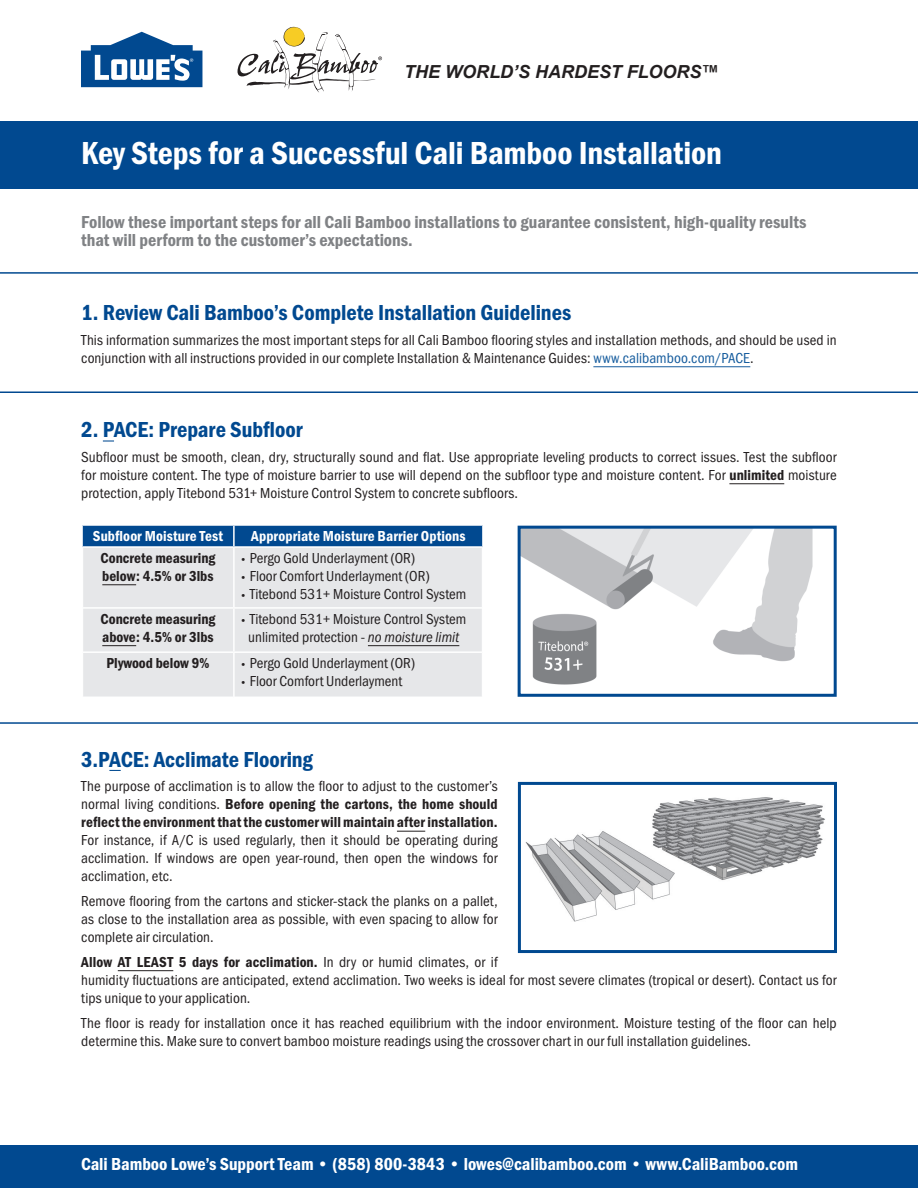
<style>
.page{position:relative;width:918px;height:1188px;background:#fff}
.page>*{position:absolute;margin:0;border:0;box-sizing:border-box;transform-origin:0 0}
.t1{font:33px "Franklin Gothic URW Con Dem";letter-spacing:-.005em;color:#fff}
.t2{font:22.5px "Franklin Gothic URW Con Dem";letter-spacing:-.005em;color:#014990}
.t3{font:18px/18px "Franklin Gothic URW Con Dem";color:#808285}
.t4{font:18px "Franklin Gothic URW Con Dem";color:#fff}
.t5{font:italic 700 18px "Arial";letter-spacing:-.005em;color:#231f20}
.t6{font:15px/18px "Franklin Gothic URW Con Boo";letter-spacing:.005em;color:#231f20}
.t7{font:15px/18px "Franklin Gothic URW Con Dem";letter-spacing:.005em;color:#231f20}
.t8{font:15px "Franklin Gothic URW Con Dem";letter-spacing:.005em;color:#fff}
.s1{color:#175d9e}
.s2{font-family:"Franklin Gothic URW Con Dem"}
.s3{font-size:10.5px}
.s4{font-family:"Franklin Gothic URW Con Boo Ita"}
.s5{font-family:"Franklin Gothic URW Con Boo"}
</style>
<div class="page">
<div style="left:0;top:1145px;width:918px;height:43px;background:#014990"></div>
<svg style="left:238px;top:26px;width:144px;height:67px"></svg>
<svg style="left:81px;top:32px;width:121px;height:55px"></svg>
<div style="left:0;top:121px;width:918px;height:68px;background:#014990"></div>
<hr style="left:593px;top:366px;width:157px;height:1px;background:#175d9e">
<svg style="left:103px;top:440px;width:11px;height:2px"></svg>
<hr style="left:729px;top:483px;width:55px;height:1px;background:#231f20">
<svg style="left:109px;top:770px;width:12px;height:1px"></svg>
<svg style="left:397px;top:831px;width:28px;height:1px"></svg>
<hr style="left:118px;top:970px;width:55px;height:1px;background:#231f20">
<div style="left:83px;top:526px;width:399px;height:20px;background:#014990"></div>
<div style="left:83px;top:548px;width:399px;height:149px;background:#e6e7e9"></div>
<hr style="left:233px;top:526px;width:2px;height:20px;background:#fff">
<hr style="left:233px;top:548px;width:2px;height:59px;background:#fff">
<hr style="left:83px;top:607px;width:151px;height:2px;background:#fff">
<hr style="left:234px;top:607px;width:248px;height:2px;background:#fff">
<hr style="left:233px;top:609px;width:2px;height:42px;background:#fff">
<hr style="left:83px;top:651px;width:151px;height:2px;background:#fff">
<hr style="left:234px;top:651px;width:248px;height:2px;background:#fff">
<hr style="left:233px;top:653px;width:2px;height:44px;background:#fff">
<hr style="left:102px;top:584px;width:34px;height:1px;background:#231f20">
<hr style="left:102px;top:645px;width:34px;height:1px;background:#231f20">
<hr style="left:368px;top:645px;width:91px;height:1px;background:#231f20">
<hr style="left:0;top:272px;width:918px;height:2px;background:#014990">
<hr style="left:0;top:392px;width:918px;height:1px;background:#014990">
<hr style="left:0;top:722px;width:918px;height:2px;background:#014990">
<img style="left:525px;top:797px;width:300px;height:125px">
<div style="left:518px;top:782px;width:319px;height:171px;border:3px solid #014990"></div>
<img style="left:522px;top:530px;width:291px;height:155px">
<div style="left:518px;top:526px;width:319px;height:171px;border:3px solid #014990"></div>
<p class="t5" style="left:404px;top:60px;width:316px">THE WORLD’S HARDEST FLOORS™</p>
<h1 class="t1" style="left:81px;top:131px;width:642px">Key Steps for a Successful Cali Bamboo Installation</h1>
<p class="t3" style="left:81px;top:212px;width:727px">Follow these important steps for all Cali Bamboo installations to guarantee consistent, high-quality results that will perform to the customer’s expectations.</p>
<h2 class="t2" style="left:81px;top:298px;width:492px">1. Review Cali Bamboo’s Complete Installation Guidelines</h2>
<p class="t6" style="left:81px;top:331px;width:757px">This information summarizes the most important steps for all Cali Bamboo flooring styles and installation methods, and should be used in conjunction with all instructions provided in our complete Installation &amp; Maintenance Guides: <span class="s1">www.calibamboo.com/PACE</span>.</p>
<h2 class="t2" style="left:81px;top:415px;width:223px">2. PACE: Prepare Subfloor</h2>
<p class="t6" style="left:81px;top:448px;width:757px;text-align:justify">Subfloor must be smooth, clean, dry, structurally sound and flat. Use appropriate leveling products to correct issues. Test the subfloor for moisture content. The type of moisture barrier to use will depend on the subfloor type and moisture content. For <span class="s2">unlimited</span> moisture protection, apply Titebond 531+ Moisture Control System to concrete subfloors.</p>
<p class="t8" style="left:93px;top:526px;width:132px">Subfloor Moisture Test</p>
<p class="t8" style="left:251px;top:526px;width:216px">Appropriate Moisture Barrier Options</p>
<p class="t7" style="left:101px;top:548px;width:116px">Concrete measuring below: 4.5% or 3lbs</p>
<p class="t6" style="left:240px;top:549px;width:177px"><span class="s3">•</span> Pergo Gold Underlayment (OR)</p>
<p class="t6" style="left:240px;top:567px;width:191px"><span class="s3">•</span> Floor Comfort Underlayment (OR)</p>
<p class="t6" style="left:240px;top:585px;width:228px"><span class="s3">•</span> Titebond 531+ Moisture Control System</p>
<p class="t7" style="left:101px;top:609px;width:116px">Concrete measuring above: 4.5% or 3lbs</p>
<p class="t6" style="left:240px;top:610px;width:228px;text-align:center"><span class="s3">•</span> Titebond 531+ Moisture Control System unlimited protection - <span class="s4">no moisture limit</span></p>
<p class="t7" style="left:107px;top:654px;width:104px">Plywood below 9%</p>
<p class="t6" style="left:240px;top:654px;width:177px"><span class="s3">•</span> Pergo Gold Underlayment (OR)</p>
<p class="t6" style="left:240px;top:672px;width:164px"><span class="s3">•</span> Floor Comfort Underlayment</p>
<h2 class="t2" style="left:81px;top:744px;width:233px">3.PACE: Acclimate Flooring</h2>
<p class="t6" style="left:81px;top:777px;width:418px">The purpose of acclimation is to allow the floor to adjust to the customer’s</p>
<p class="t7" style="left:81px;top:795px;width:418px"><span class="s5">normal living conditions.</span> Before opening the cartons, the home should reflect the environment that the customer will maintain after installation.</p>
<p class="t6" style="left:81px;top:831px;width:418px;text-align:justify">For instance, if A/C is used regularly, then it should be operating during acclimation. If windows are open year-round, then open the windows for acclimation, etc.</p>
<p class="t6" style="left:81px;top:892px;width:418px;text-align:justify">Remove flooring from the cartons and sticker-stack the planks on a pallet, as close to the installation area as possible, with even spacing to allow for complete air circulation.</p>
<p class="t7" style="left:81px;top:952px;width:418px">Allow AT LEAST 5 days for acclimation. <span class="s5">In dry or humid climates, or if</span></p>
<p class="t6" style="left:81px;top:971px;width:757px">humidity fluctuations are anticipated, extend acclimation. Two weeks is ideal for most severe climates (tropical or desert). Contact us for tips unique to your application.</p>
<p class="t6" style="left:81px;top:1013px;width:757px">The floor is ready for installation once it has reached equilibrium with the indoor environment. Moisture testing of the floor can help determine this. Make sure to convert bamboo moisture readings using the crossover chart in our full installation guidelines.</p>
<p class="t4" style="left:81px;top:1152px;width:719px">Cali Bamboo Lowe’s Support Team • (858) 800-3843 • lowes@calibamboo.com • www.CaliBamboo.com</p>
</div>
